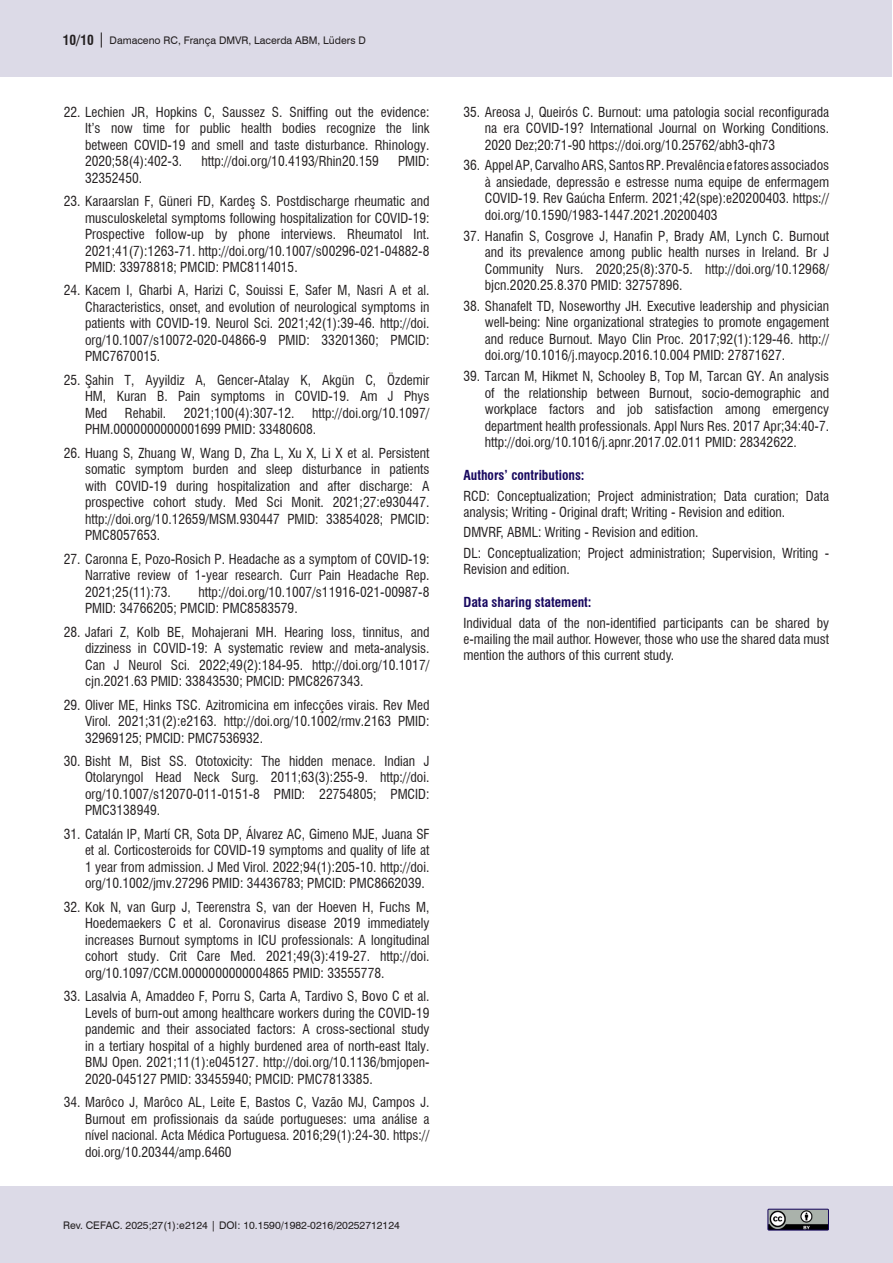
<style>
.page{position:relative;width:893px;height:1263px;background:#fff}
.page>*{position:absolute;margin:0;border:0;box-sizing:border-box;transform-origin:0 0}
.Contibuição_autor{font:condensed 13.5px/16.5px "Swiss 721 BT";color:#231f20;text-align:justify}
.Contibuição_autor_titulo{font:700 condensed 13.5px "Swiss 721 BT";color:#18085f}
.t1{font:10.5px "Swiss 721 BT";color:#231f20}
.s1{font-weight:700;font-stretch:condensed;font-size:13.5px}
.s2{font-size:15px}
</style>
<div class="page">
<div style="left:0;top:1186px;width:892px;height:77px;background:#dcdae7"></div>
<div style="left:0;top:0;width:892px;height:77px;background:#dcdae7"></div>
<img style="left:769px;top:1211px;width:58px;height:17px">
<div style="left:767px;top:1209px;width:62px;height:21px;border:1px solid #18085f"></div>
<p class="t1" style="left:63px;top:33px;width:305px"><span class="s1">10/10</span> <span class="s2">|</span> Damaceno RC, França DMVR, Lacerda ABM, Lüders D</p>
<p class="Contibuição_autor" style="left:85px;top:103px;width:346px;text-indent:-21px">22. Lechien JR, Hopkins C, Saussez S. Sniffing out the evidence:<br>It’s now time for public health bodies recognize the link between COVID-19 and smell and taste disturbance. Rhinology.<br>2020;58(4):402-3.</p>
<p class="Contibuição_autor" style="left:201px;top:153px;width:179px">http://doi.org/10.4193/Rhin20.159</p>
<p class="Contibuição_autor" style="left:398px;top:153px;width:33px">PMID:</p>
<p class="Contibuição_autor" style="left:85px;top:169px;width:59px">32352450.</p>
<p class="Contibuição_autor" style="left:85px;top:193px;width:346px;text-indent:-21px">23. Karaarslan F, Güneri FD, Kardeş S. Postdischarge rheumatic and musculoskeletal symptoms following hospitalization for COVID-19:<br>Prospective follow-up by phone interviews. Rheumatol Int.<br>2021;41(7):1263-71. http://doi.org/10.1007/s00296-021-04882-8<br>PMID: 33978818; PMCID: PMC8114015.</p>
<p class="Contibuição_autor" style="left:85px;top:282px;width:346px;text-indent:-21px">24. Kacem I, Gharbi A, Harizi C, Souissi E, Safer M, Nasri A et al.<br>Characteristics, onset, and evolution of neurological symptoms in patients with COVID-19. Neurol Sci. 2021;42(1):39-46. http://doi. org/10.1007/s10072-020-04866-9 PMID: 33201360; PMCID:<br>PMC7670015.</p>
<p class="Contibuição_autor" style="left:85px;top:372px;width:346px;text-indent:-21px">25. Şahin T, Ayyildiz A, Gencer-Atalay K, Akgün C, Özdemir HM, Kuran B. Pain symptoms in COVID-19. Am J Phys Med</p>
<p class="Contibuição_autor" style="left:85px;top:405px;width:346px;text-indent:227px">http://doi.org/10.1097/<br>PHM.0000000000001699 PMID: 33480608.</p>
<p class="Contibuição_autor" style="left:85px;top:445px;width:346px;text-indent:-21px">26. Huang S, Zhuang W, Wang D, Zha L, Xu X, Li X et al. Persistent somatic symptom burden and sleep disturbance in patients with COVID-19 during hospitalization and after discharge: A prospective cohort study. Med Sci Monit. 2021;27:e930447. http://doi.org/10.12659/MSM.930447 PMID: 33854028; PMCID:<br>PMC8057653.</p>
<p class="Contibuição_autor" style="left:85px;top:550px;width:346px;text-indent:-21px">27. Caronna E, Pozo-Rosich P. Headache as a symptom of COVID-19:<br>Narrative review of 1-year research. Curr Pain Headache Rep.<br>2021;25(11):73.</p>
<p class="Contibuição_autor" style="left:125px;top:405px;width:43px">Rehabil.</p>
<p class="Contibuição_autor" style="left:184px;top:405px;width:112px">2021;100(4):307-12.</p>
<p class="Contibuição_autor" style="left:85px;top:583px;width:346px;text-indent:114px">http://doi.org/10.1007/s11916-021-00987-8<br>PMID: 34766205; PMCID: PMC8583579.</p>
<p class="Contibuição_autor" style="left:85px;top:623px;width:346px;text-indent:-21px">28. Jafari Z, Kolb BE, Mohajerani MH. Hearing loss, tinnitus, and dizziness in COVID-19: A systematic review and meta-analysis.<br>Can J Neurol Sci. 2022;49(2):184-95. http://doi.org/10.1017/ cjn.2021.63 PMID: 33843530; PMCID: PMC8267343.</p>
<p class="Contibuição_autor" style="left:85px;top:696px;width:346px;text-indent:-21px">29. Oliver ME, Hinks TSC. Azitromicina em infecções virais. Rev Med Virol. 2021;31(2):e2163. http://doi.org/10.1002/rmv.2163 PMID:<br>32969125; PMCID: PMC7536932.</p>
<p class="Contibuição_autor" style="left:85px;top:753px;width:346px;text-indent:-21px">30. Bisht M, Bist SS. Ototoxicity: The hidden menace. Indian J Otolaryngol Head Neck Surg. 2011;63(3):255-9. http://doi. org/10.1007/s12070-011-0151-8 PMID: 22754805; PMCID:<br>PMC3138949.</p>
<p class="Contibuição_autor" style="left:85px;top:826px;width:346px;text-indent:-21px">31. Catalán IP, Martí CR, Sota DP, Álvarez AC, Gimeno MJE, Juana SF et al. Corticosteroids for COVID-19 symptoms and quality of life at 1 year from admission. J Med Virol. 2022;94(1):205-10. http://doi. org/10.1002/jmv.27296 PMID: 34436783; PMCID: PMC8662039.</p>
<p class="Contibuição_autor" style="left:85px;top:899px;width:346px;text-indent:-21px">32. Kok N, van Gurp J, Teerenstra S, van der Hoeven H, Fuchs M, Hoedemaekers C et al. Coronavirus disease 2019 immediately increases Burnout symptoms in ICU professionals: A longitudinal cohort study. Crit Care Med. 2021;49(3):419-27. http://doi. org/10.1097/CCM.0000000000004865 PMID: 33555778.</p>
<p class="Contibuição_autor" style="left:85px;top:988px;width:346px;text-indent:-21px">33. Lasalvia A, Amaddeo F, Porru S, Carta A, Tardivo S, Bovo C et al.<br>Levels of burn-out among healthcare workers during the COVID-19 pandemic and their associated factors: A cross-sectional study in a tertiary hospital of a highly burdened area of north-east Italy.<br>BMJ Open. 2021;11(1):e045127. http://doi.org/10.1136/bmjopen-2020-045127 PMID: 33455940; PMCID: PMC7813385.</p>
<p class="Contibuição_autor" style="left:85px;top:1094px;width:346px;text-indent:-21px">34. Marôco J, Marôco AL, Leite E, Bastos C, Vazão MJ, Campos J.<br>Burnout em profissionais da saúde portugueses: uma análise a nível nacional. Acta Médica Portuguesa. 2016;29(1):24-30. https:// doi.org/10.20344/amp.6460</p>
<p class="t1" style="left:63px;top:1218px;width:338px">Rev. CEFAC. 2025;27(1):e2124 | DOI: 10.1590/1982-0216/20252712124</p>
<p class="Contibuição_autor" style="left:485px;top:103px;width:346px;text-indent:-21px">35. Areosa J, Queirós C. Burnout: uma patologia social reconfigurada na era COVID-19? International Journal on Working Conditions.<br>2020 Dez;20:71-90 https://doi.org/10.25762/abh3-qh73</p>
<p class="Contibuição_autor" style="left:485px;top:157px;width:346px;text-indent:-21px">36. Appel AP, Carvalho ARS, Santos RP. Prevalência e fatores associados à ansiedade, depressão e estresse numa equipe de enfermagem COVID-19. Rev Gaúcha Enferm. 2021;42(spe):e20200403. https:// doi.org/10.1590/1983-1447.2021.20200403</p>
<p class="Contibuição_autor" style="left:485px;top:227px;width:346px;text-indent:-21px">37. Hanafin S, Cosgrove J, Hanafin P, Brady AM, Lynch C. Burnout and its prevalence among public health nurses in Ireland. Br J Community Nurs. 2020;25(8):370-5. http://doi.org/10.12968/ bjcn.2020.25.8.370 PMID: 32757896.</p>
<p class="Contibuição_autor" style="left:485px;top:298px;width:346px;text-indent:-21px">38. Shanafelt TD, Noseworthy JH. Executive leadership and physician well-being: Nine organizational strategies to promote engagement and reduce Burnout. Mayo Clin Proc. 2017;92(1):129-46. http:// doi.org/10.1016/j.mayocp.2016.10.004 PMID: 27871627.</p>
<p class="Contibuição_autor" style="left:485px;top:368px;width:346px;text-indent:-21px">39. Tarcan M, Hikmet N, Schooley B, Top M, Tarcan GY. An analysis of the relationship between Burnout, socio-demographic and workplace factors and job satisfaction among emergency department health professionals. Appl Nurs Res. 2017 Apr;34:40-7. http://doi.org/10.1016/j.apnr.2017.02.011 PMID: 28342622.</p>
<p class="Contibuição_autor_titulo" style="left:463px;top:467px;width:123px">Authors’ contributions:</p>
<p class="Contibuição_autor" style="left:463px;top:488px;width:367px">RCD: Conceptualization; Project administration; Data curation; Data analysis; Writing - Original draft; Writing - Revision and edition.</p>
<p class="Contibuição_autor" style="left:463px;top:524px;width:237px">DMVRF, ABML: Writing - Revision and edition.</p>
<p class="Contibuição_autor" style="left:463px;top:545px;width:367px">DL: Conceptualization; Project administration; Supervision, Writing -<br>Revision and edition.</p>
<p class="Contibuição_autor_titulo" style="left:463px;top:594px;width:130px">Data sharing statement:</p>
<p class="Contibuição_autor" style="left:463px;top:615px;width:367px">Individual data of the non-identified participants can be shared by e-mailing the mail author. However, those who use the shared data must mention the authors of this current study.</p>
</div>
